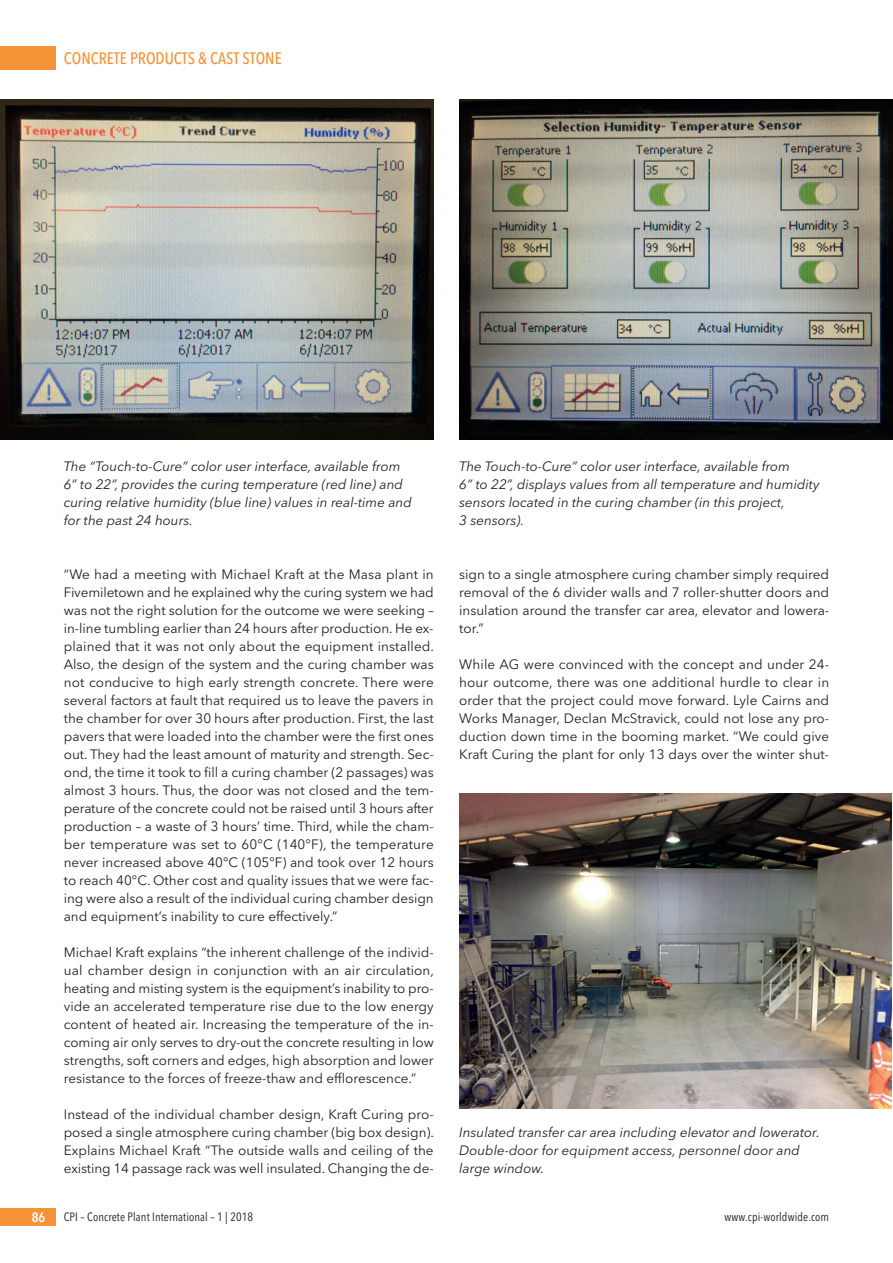
<style>
.page{position:relative;width:893px;height:1263px;background:#fff}
.page>*{position:absolute;margin:0;border:0;box-sizing:border-box;transform-origin:0 0}
.t1{font:500 16.5px "Avenir Next Condensed";color:#f69238}
.t2{font:13.5px/18px "Avenir Next";color:#231f20;text-align:justify}
.t3{font:italic 13.5px/18px "Avenir Next";color:#231f20}
.t4{font:600 13.5px "Avenir Next Condensed";color:#fff}
.t5{font:12px "Avenir Next Condensed";letter-spacing:.01em;color:#231f20}
</style>
<div class="page">
<div style="left:0;top:47px;width:55px;height:23px;background:#f69238"></div>
<div style="left:0;top:1208px;width:55px;height:18px;background:#f69238"></div>
<img style="left:0;top:100px;width:434px;height:339px">
<img style="left:459px;top:100px;width:434px;height:339px">
<img style="left:459px;top:794px;width:433px;height:314px">
<p class="t1" style="left:64px;top:51px;width:219px">CONCRETE PRODUCTS &amp; CAST STONE</p>
<p class="t3" style="left:64px;top:458px;width:349px">The “Touch-to-Cure” color user interface, available from 6” to 22”, provides the curing temperature (red line) and curing relative humidity (blue line) values in real-time and for the past 24 hours.</p>
<p class="t3" style="left:459px;top:458px;width:362px">The Touch-to-Cure” color user interface, available from<br>6” to 22”, displays values from all temperature and humidity sensors located in the curing chamber (in this project,<br>3 sensors).</p>
<p class="t2" style="left:64px;top:566px;width:372px">“We had a meeting with Michael Kraft at the Masa plant in Fivemiletown and he explained why the curing system we had was not the right solution for the outcome we were seeking – in-line tumbling earlier than 24 hours after production. He ex&shy;plained that it was not only about the equipment installed.<br>Also, the design of the system and the curing chamber was not conducive to high early strength concrete. There were several factors at fault that required us to leave the pavers in the chamber for over 30 hours after production. First, the last pavers that were loaded into the chamber were the first ones out. They had the least amount of maturity and strength. Sec&shy;ond, the time it took to fill a curing chamber (2 passages) was almost 3 hours. Thus, the door was not closed and the tem&shy;perature of the concrete could not be raised until 3 hours after production – a waste of 3 hours’ time. Third, while the cham&shy;ber temperature was set to 60°C (140°F), the temperature never increased above 40°C (105°F) and took over 12 hours to reach 40°C. Other cost and quality issues that we were fac&shy;ing were also a result of the individual curing chamber design and equipment’s inability to cure effectively.”</p>
<p class="t2" style="left:64px;top:944px;width:372px">Michael Kraft explains “the inherent challenge of the individ&shy;ual chamber design in conjunction with an air circulation, heating and misting system is the equipment’s inability to pro&shy;vide an accelerated temperature rise due to the low energy content of heated air. Increasing the temperature of the in&shy;coming air only serves to dry-out the concrete resulting in low strengths, soft corners and edges, high absorption and lower resistance to the forces of freeze-thaw and efflorescence.”</p>
<p class="t2" style="left:64px;top:1106px;width:372px">Instead of the individual chamber design, Kraft Curing pro&shy;posed a single atmosphere curing chamber (big box design).<br>Explains Michael Kraft “The outside walls and ceiling of the existing 14 passage rack was well insulated. Changing the de-</p>
<p class="t2" style="left:459px;top:566px;width:371px">sign to a single atmosphere curing chamber simply required removal of the 6 divider walls and 7 roller-shutter doors and insulation around the transfer car area, elevator and lowera&shy;tor.”</p>
<p class="t2" style="left:459px;top:656px;width:371px">While AG were convinced with the concept and under 24- hour outcome, there was one additional hurdle to clear in order that the project could move forward. Lyle Cairns and Works Manager, Declan McStravick, could not lose any pro&shy;duction down time in the booming market. “We could give Kraft Curing the plant for only 13 days over the winter shut-</p>
<p class="t3" style="left:459px;top:1124px;width:362px">Insulated transfer car area including elevator and lowerator.<br>Double-door for equipment access, personnel door and large window.</p>
<p class="t4" style="left:32px;top:1209px;width:15px">86</p>
<p class="t5" style="left:64px;top:1209px;width:191px">CPI – Concrete Plant International – 1 | 2018</p>
<p class="t5" style="left:725px;top:1209px;width:106px">www.cpi-worldwide.com</p>
</div>
